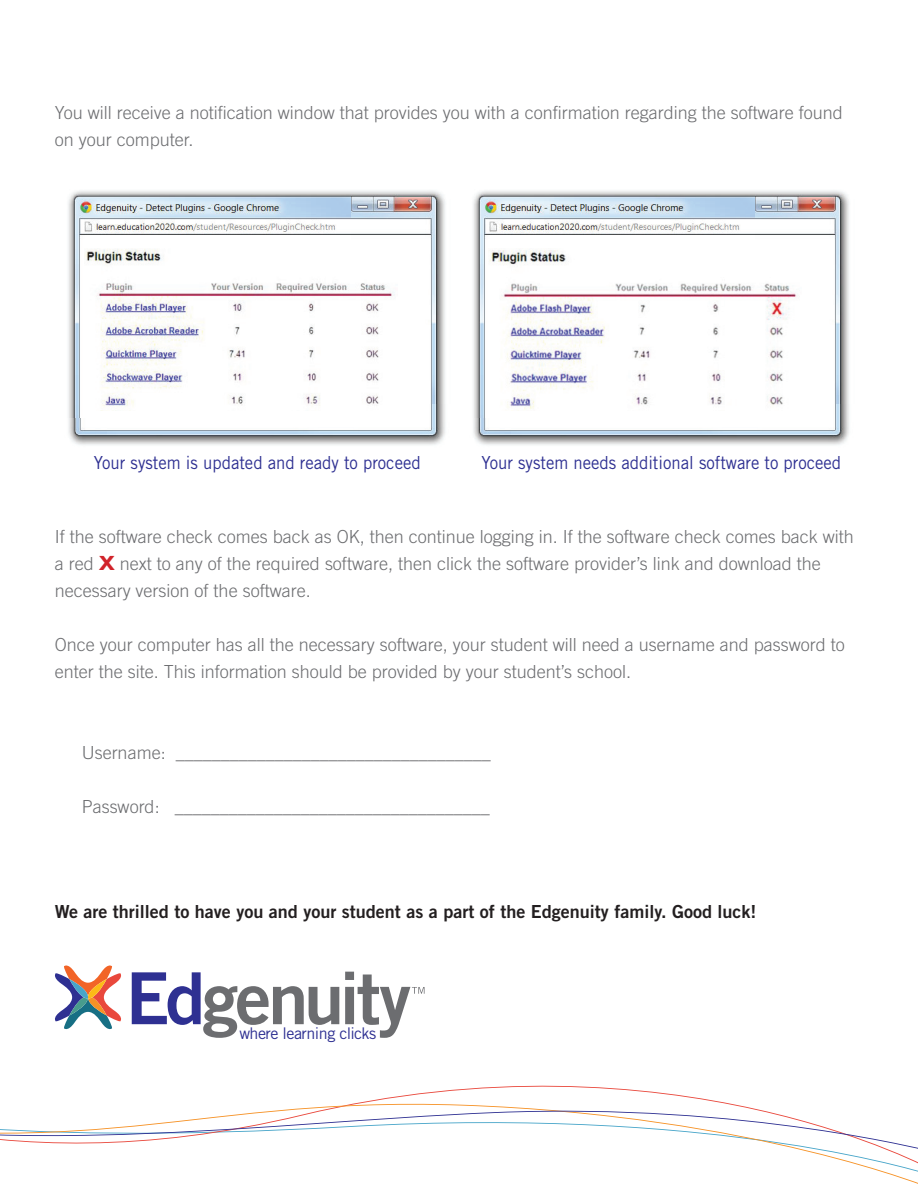
<style>
.page{position:relative;width:918px;height:1188px;background:#fff}
.page>*{position:absolute;margin:0;border:0;box-sizing:border-box;transform-origin:0 0}
.t1{font:300 18px/27px "Trade Gothic LT Std";color:#6c6d70}
.t2{font:18px "Trade Gothic LT Std";color:#2e3092;scale:.93 1}
.t3{font:18px "Trade Gothic LT Std Bd 2";color:#231f20}
.t4{font:16.05px "Trade Gothic LT Std";letter-spacing:-.03em;color:#2e3092}
.s1{font-family:"Trade Gothic LT Std Bd 2";font-weight:400;font-size:19.5px;color:#d1232a}
</style>
<div class="page">
<img style="left:350px;top:190px;width:346px;height:214px">
<img style="left:107px;top:404px;width:381px;height:41px">
<img style="left:68px;top:418px;width:39px;height:27px">
<img style="left:68px;top:191px;width:282px;height:227px">
<img style="left:84px;top:249px;width:313px;height:162px">
<img style="left:696px;top:190px;width:153px;height:214px">
<img style="left:488px;top:404px;width:361px;height:41px">
<img style="left:488px;top:249px;width:313px;height:162px">
<svg style="left:55px;top:966px;width:66px;height:63px"></svg>
<svg style="left:132px;top:972px;width:293px;height:66px"></svg>
<svg style="left:0;top:1085px;width:918px;height:99px"></svg>
<p class="t1" style="left:55px;top:99px;width:790px">You will receive a notification window that provides you with a confirmation regarding the software found on your computer.</p>
<p class="t2" style="left:94px;top:452px;width:353px">Your system is updated and ready to proceed</p>
<p class="t2" style="left:481px;top:452px;width:388px">Your system needs additional software to proceed</p>
<p class="t1" style="left:55px;top:522px;width:801px">If the software check comes back as OK, then continue logging in. If the software check comes back with a red <span class="s1">X</span> next to any of the required software, then click the software provider’s link and download the necessary version of the software.</p>
<p class="t1" style="left:55px;top:630px;width:792px">Once your computer has all the necessary software, your student will need a username and password to enter the site. This information should be provided by your student’s school.</p>
<p class="t1" style="left:82px;top:738px;width:410px">Username: ___________________________________</p>
<p class="t1" style="left:82px;top:792px;width:410px">Password: ___________________________________</p>
<p class="t3" style="left:55px;top:900px;width:703px">We are thrilled to have you and your student as a part of the Edgenuity family. Good luck!</p>
<p class="t4" style="left:239px;top:1023px;width:138px">where learning clicks</p>
</div>
